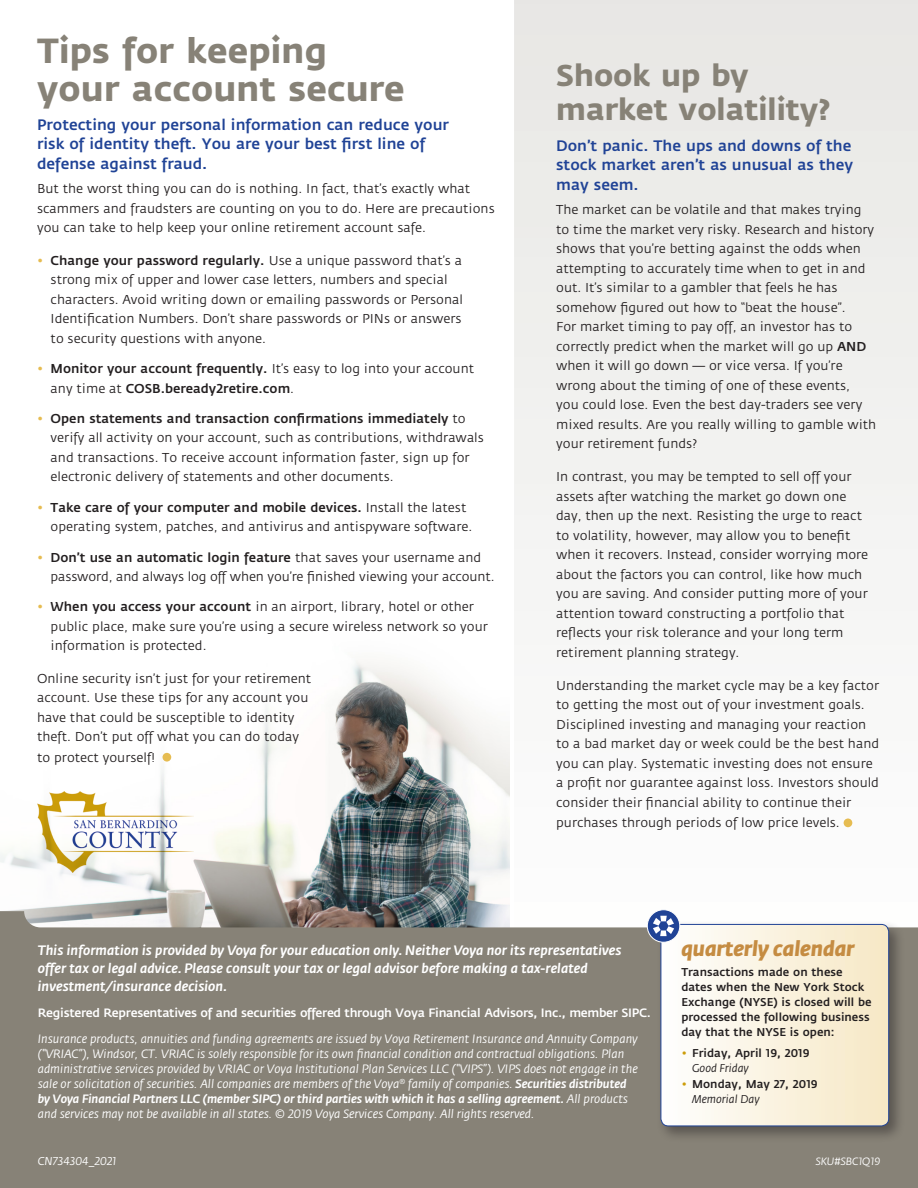
<style>
.page{position:relative;width:918px;height:1188px;background:#fff}
.page>*{position:absolute;margin:0;border:0;box-sizing:border-box;transform-origin:0 0}
.HEAD_MAIN{font:700 34.5px/37.5px "Fedra Sans";letter-spacing:.005em;color:#878277}
.HEAD_MAIN-2{font:700 30px/34.5px "Fedra Sans";color:#878277}
.CALL_OUT_HEAD{font:italic 700 21px "Fedra Sans";color:#c58c42}
.INTRO_BLUE{font:500 15px/19.5px "Fedra Sans";color:#204396}
.t1{font:italic 500 13.5px/18px "Fedra Sans";letter-spacing:.01em;color:#fff}
.text{font:12.75px/19.5px "Fedra Sans";color:#231f20}
.text-2{font:500 12.75px/19.5px "Fedra Sans";color:#231f20}
.legal_text{font:italic 12px/15px "Fedra Sans";color:#fff}
.legal_text-2{font:500 12px "Fedra Sans";letter-spacing:-.025em;color:#fff}
.calendar{font:500 11.25px/15px "Fedra Sans";color:#231f20}
.t2{font:italic 11.25px "Fedra Sans";color:#fff}
.t3{font:italic 10.5px "Fedra Sans";color:#fff}
.s1{color:#e6bc51}
.s2{font-weight:500}
.s3{font-weight:400;color:#e6bc51}
.s4{font-weight:400}
.s5{color:#cc9d09}
.s6{font-weight:400;font-style:italic}
</style>
<div class="page">
<img style="left:0;top:661px;width:510px;height:250px">
<svg style="left:514px;top:0;width:404px;height:828px"></svg>
<div style="left:163px;top:753px;width:8px;height:9px;background:#e6bc51;border-radius:50%"></div>
<div style="left:844px;top:819px;width:8px;height:8px;background:#e6bc51;border-radius:50%"></div>
<div style="left:0;top:911px;width:918px;height:277px;background:#878277"></div>
<div style="left:657px;top:920px;width:249px;height:223px;background:#231f20;opacity:.45"></div>
<svg style="left:661px;top:924px;width:228px;height:202px"></svg>
<div style="left:660px;top:924px;width:229px;height:202px;border:1px solid #204396;border-radius:8px"></div>
<img style="left:38px;top:792px;width:156px;height:80px">
<svg style="left:647px;top:910px;width:33px;height:32px"></svg>
<div style="left:647px;top:909px;width:33px;height:34px;border:1px solid #fff;border-radius:50%"></div>
<svg style="left:653px;top:916px;width:21px;height:20px"></svg>
<p class="HEAD_MAIN" style="left:37px;top:33px;width:369px">Tips for keeping your account secure</p>
<p class="INTRO_BLUE" style="left:37px;top:115px;width:413px">Protecting your personal information can reduce your risk of identity theft. You are your best first line of defense against fraud.</p>
<p class="text" style="left:37px;top:180px;width:459px">But the worst thing you can do is nothing. In fact, that’s exactly what scammers and fraudsters are counting on you to do. Here are precautions you can take to help keep your online retirement account safe.</p>
<p class="text" style="left:51px;top:251px;width:414px;text-indent:-13px"><span class="s1">•</span> <span class="s2">Change your password regularly.</span> Use a unique password that’s a strong mix of upper and lower case letters, numbers and special characters. Avoid writing down or emailing passwords or Personal Identification Numbers. Don’t share passwords or PINs or answers to security questions with anyone.</p>
<p class="text-2" style="left:51px;top:359px;width:425px;text-indent:-13px"><span class="s3">•</span> Monitor your account frequently. <span class="s4">It’s easy to log into your account any time at</span> COSB.beready2retire.com<span class="s4">.</span></p>
<p class="text" style="left:51px;top:409px;width:435px;text-indent:-13px"><span class="s1">•</span> <span class="s2">Open statements and transaction confirmations immediately</span> to verify all activity on your account, such as contributions, withdrawals and transactions. To receive account information faster, sign up for electronic delivery of statements and other documents.</p>
<p class="text" style="left:51px;top:498px;width:423px;text-indent:-13px"><span class="s1">•</span> <span class="s2">Take care of your computer and mobile devices.</span> Install the latest operating system, patches, and antivirus and antispyware software.</p>
<p class="text" style="left:51px;top:548px;width:445px;text-indent:-13px"><span class="s1">•</span> <span class="s2">Don’t use an automatic login feature</span> that saves your username and password, and always log off when you’re finished viewing your account.</p>
<p class="text" style="left:51px;top:598px;width:439px;text-indent:-13px"><span class="s1">•</span> <span class="s2">When you access your account</span> in an airport, library, hotel or other public place, make sure you’re using a secure wireless network so your information is protected.</p>
<p class="text" style="left:37px;top:669px;width:275px">Online security isn’t just for your retirement account. Use these tips for any account you have that could be susceptible to identity theft. Don’t put off what you can do today to protect yourself!</p>
<p class="HEAD_MAIN-2" style="left:556px;top:58px;width:276px">Shook up by market volatility?</p>
<p class="INTRO_BLUE" style="left:556px;top:136px;width:298px;text-align:justify">Don’t panic. The ups and downs of the stock market aren’t as unusual as they may seem.</p>
<p class="text" style="left:556px;top:201px;width:322px">The market can be volatile and that makes trying to time the market very risky. Research and history shows that you’re betting against the odds when attempting to accurately time when to get in and out. It’s similar to a gambler that feels he has somehow figured out how to “beat the house”.<br>For market timing to pay off, an investor has to correctly predict when the market will go up <span class="s2">AND </span>when it will go down — or vice versa. If you’re wrong about the timing of one of these events,<br>you could lose. Even the best day-traders see very mixed results. Are you really willing to gamble with your retirement funds?</p>
<p class="text" style="left:556px;top:468px;width:314px">In contrast, you may be tempted to sell off your assets after watching the market go down one day, then up the next. Resisting the urge to react to volatility, however, may allow you to benefit when it recovers. Instead, consider worrying more about the factors you can control, like how much you are saving. And consider putting more of your attention toward constructing a portfolio that reflects your risk tolerance and your long term retirement planning strategy.</p>
<p class="text" style="left:556px;top:676px;width:324px">Understanding the market cycle may be a key factor to getting the most out of your investment goals.<br>Disciplined investing and managing your reaction to a bad market day or week could be the best hand you can play. Systematic investing does not ensure a profit nor guarantee against loss. Investors should consider their financial ability to continue their purchases through periods of low price levels.</p>
<p class="t1" style="left:38px;top:942px;width:585px">This information is provided by Voya for your education only. Neither Voya nor its representatives offer tax or legal advice. Please consult your tax or legal advisor before making a tax-related investment/insurance decision.</p>
<p class="legal_text-2" style="left:38px;top:1006px;width:615px">Registered Representatives of and securities offered through Voya Financial Advisors, Inc., member SIPC.</p>
<p class="legal_text" style="left:38px;top:1031px;width:602px">Insurance products, annuities and funding agreements are issued by Voya Retirement Insurance and Annuity Company (“VRIAC”), Windsor, CT. VRIAC is solely responsible for its own financial condition and contractual obligations. Plan administrative services provided by VRIAC or Voya Institutional Plan Services LLC (“VIPS”). VIPS does not engage in the sale or solicitation of securities. All companies are members of the Voya<sup>®</sup> family of companies. <span class="s2">Securities distributed by Voya Financial Partners LLC (member SIPC) or third parties with which it has a selling agreement.</span> All products and services may not be available in all states. © 2019 Voya Services Company. All rights reserved.</p>
<p class="t2" style="left:38px;top:1155px;width:80px">CN734304_2021</p>
<p class="CALL_OUT_HEAD" style="left:681px;top:936px;width:175px">quarterly calendar</p>
<p class="calendar" style="left:681px;top:965px;width:192px">Transactions made on these dates when the New York Stock<br>Exchange (NYSE) is closed will be processed the following business day that the NYSE is open:</p>
<p class="calendar" style="left:692px;top:1045px;width:119px;text-indent:-11px"><span class="s5">•</span> Friday, April 19, 2019<br><span class="s6">Good Friday</span></p>
<p class="calendar" style="left:692px;top:1077px;width:127px;text-indent:-11px"><span class="s5">•</span> Monday, May 27, 2019<br><span class="s6">Memorial Day</span></p>
<p class="t3" style="left:816px;top:1156px;width:66px">SKU#SBC1Q19</p>
</div>
